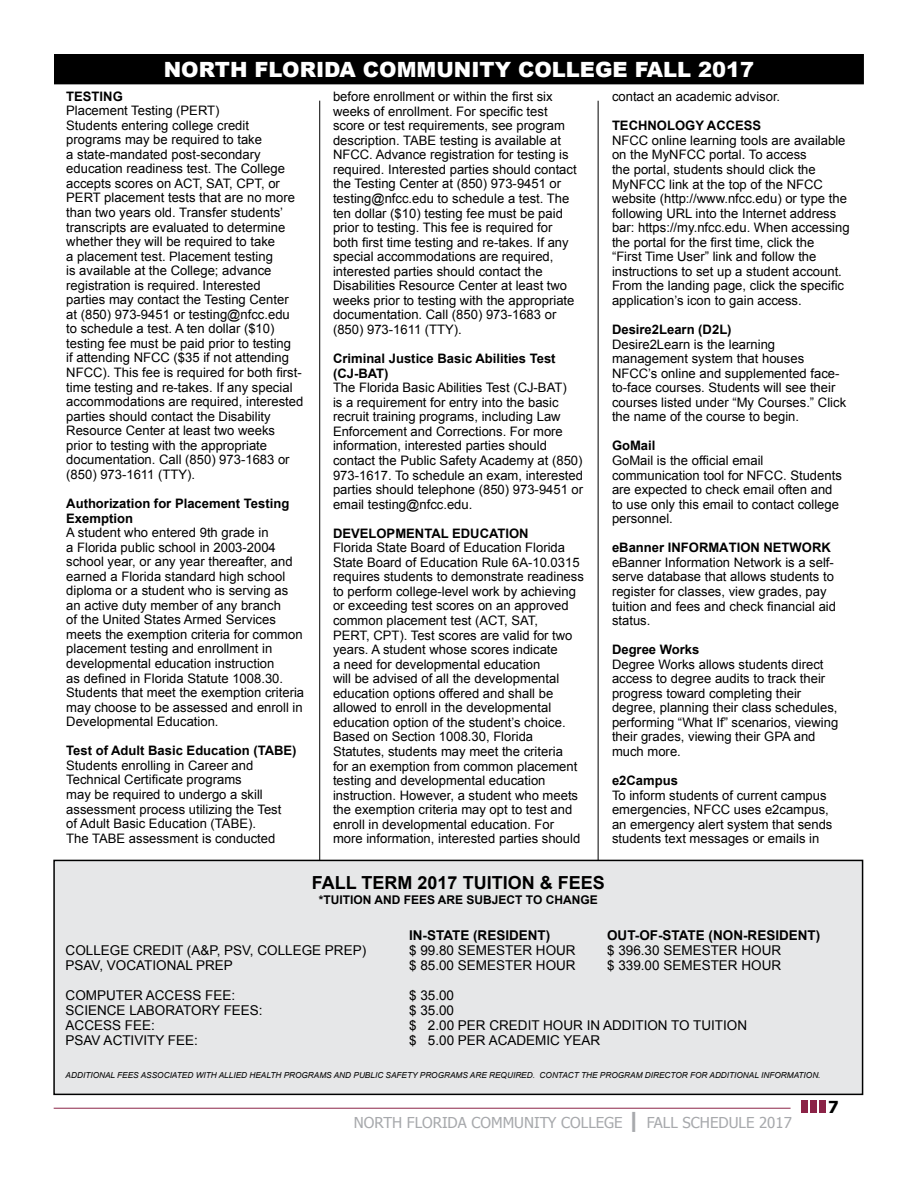
<style>
.page{position:relative;width:918px;height:1188px;background:#fff}
.page>*{position:absolute;margin:0;border:0;box-sizing:border-box;transform-origin:0 0}
.t1{font:900 21px "Arial";color:#fff}
.t2{font:700 18px "Arial";color:#000}
.t3{font:700 16.5px "Tahoma";color:#000}
.t4{font:15px "Tahoma";color:#a7a9ac}
.t5{font:13.5px "Arial";color:#000}
.t6{font:700 13.5px "Arial";color:#000}
.t7{font:13.05px/14.5px "Arial";color:#000}
.t8{font:700 13.05px/14.5px "Arial";color:#000}
.t9{font:700 12px "Arial";color:#000}
.t10{font:italic 8.25px "Arial";color:#000}
.s1{font-weight:700;font-size:21px}
</style>
<div class="page">
<div style="left:819px;top:1100px;width:7px;height:13px;background:#8b2347"></div>
<div style="left:810px;top:1100px;width:7px;height:13px;background:#8b2347"></div>
<div style="left:801px;top:1100px;width:7px;height:13px;background:#8b2347"></div>
<hr style="left:54px;top:1108px;width:737px;height:1px;background:#8b2347">
<hr style="left:598px;top:101px;width:1px;height:935px;background:#000">
<hr style="left:319px;top:101px;width:1px;height:923px;background:#000">
<div style="left:55px;top:55px;width:808px;height:29px;background:#000"></div>
<div style="left:54px;top:54px;width:810px;height:30px;border:2px solid #000"></div>
<div style="left:54px;top:860px;width:809px;height:234px;background:#e6e7e8"></div>
<div style="left:53px;top:860px;width:810px;height:235px;border:2px solid #000"></div>
<h1 class="t1" style="left:164px;top:54px;width:592px">NORTH FLORIDA COMMUNITY COLLEGE FALL 2017</h1>
<p class="t8" style="left:66px;top:89px;width:58px">TESTING</p>
<p class="t7" style="left:66px;top:103px;width:239px">Placement Testing (PERT)<br>Students entering college credit programs may be required to take<br>a state-mandated post-secondary education readiness test. The College accepts scores on ACT, SAT, CPT, or PERT placement tests that are no more than two years old. Transfer students’ transcripts are evaluated to determine whether they will be required to take<br>a placement test. Placement testing<br>is available at the College; advance registration is required. Interested<br>parties may contact the Testing Center<br>at (850) 973-9451 or testing@nfcc.edu to schedule a test. A ten dollar ($10) testing fee must be paid prior to testing<br>if attending NFCC ($35 if not attending NFCC). This fee is required for both first&shy;time testing and re-takes. If any special accommodations are required, interested parties should contact the Disability Resource Center at least two weeks prior to testing with the appropriate documentation. Call (850) 973-1683 or (850) 973-1611 (TTY).</p>
<p class="t8" style="left:66px;top:497px;width:225px">Authorization for Placement Testing<br>Exemption</p>
<p class="t7" style="left:66px;top:525px;width:239px">A student who entered 9th grade in<br>a Florida public school in 2003-2004 school year, or any year thereafter, and earned a Florida standard high school diploma or a student who is serving as an active duty member of any branch<br>of the United States Armed Services meets the exemption criteria for common placement testing and enrollment in developmental education instruction<br>as defined in Florida Statute 1008.30.<br>Students that meet the exemption criteria may choose to be assessed and enroll in Developmental Education.</p>
<p class="t8" style="left:66px;top:744px;width:232px">Test of Adult Basic Education (TABE)</p>
<p class="t7" style="left:66px;top:758px;width:217px">Students enrolling in Career and Technical Certificate programs<br>may be required to undergo a skill assessment process utilizing the Test of Adult Basic Education (TABE).<br>The TABE assessment is conducted</p>
<p class="t7" style="left:333px;top:89px;width:245px">before enrollment or within the first six weeks of enrollment. For specific test score or test requirements, see program description. TABE testing is available at NFCC. Advance registration for testing is required. Interested parties should contact the Testing Center at (850) 973-9451 or testing@nfcc.edu to schedule a test. The ten dollar ($10) testing fee must be paid prior to testing. This fee is required for both first time testing and re-takes. If any special accommodations are required, interested parties should contact the Disabilities Resource Center at least two weeks prior to testing with the appropriate documentation. Call (850) 973-1683 or (850) 973-1611 (TTY).</p>
<p class="t8" style="left:333px;top:352px;width:224px">Criminal Justice Basic Abilities Test (CJ-BAT)</p>
<p class="t7" style="left:333px;top:380px;width:252px">The Florida Basic Abilities Test (CJ-BAT)<br>is a requirement for entry into the basic recruit training programs, including Law Enforcement and Corrections. For more information, interested parties should contact the Public Safety Academy at (850)<br>973-1617. To schedule an exam, interested parties should telephone (850) 973-9451 or email testing@nfcc.edu.</p>
<p class="t8" style="left:333px;top:526px;width:197px">DEVELOPMENTAL EDUCATION</p>
<p class="t7" style="left:333px;top:541px;width:252px">Florida State Board of Education Florida State Board of Education Rule 6A-10.0315 requires students to demonstrate readiness to perform college-level work by achieving or exceeding test scores on an approved common placement test (ACT, SAT,<br>PERT, CPT). Test scores are valid for two years. A student whose scores indicate<br>a need for developmental education<br>will be advised of all the developmental education options offered and shall be allowed to enroll in the developmental education option of the student’s choice.<br>Based on Section 1008.30, Florida Statutes, students may meet the criteria<br>for an exemption from common placement testing and developmental education instruction. However, a student who meets the exemption criteria may opt to test and enroll in developmental education. For more information, interested parties should</p>
<p class="t7" style="left:612px;top:90px;width:170px">contact an academic advisor.</p>
<p class="t8" style="left:612px;top:119px;width:151px">TECHNOLOGY ACCESS</p>
<p class="t7" style="left:612px;top:133px;width:239px">NFCC online learning tools are available on the MyNFCC portal. To access<br>the portal, students should click the MyNFCC link at the top of the NFCC website (http://www.nfcc.edu) or type the following URL into the Internet address bar: https://my.nfcc.edu. When accessing the portal for the first time, click the<br>“First Time User” link and follow the instructions to set up a student account.<br>From the landing page, click the specific application’s icon to gain access.</p>
<p class="t8" style="left:612px;top:323px;width:121px">Desire2Learn (D2L)</p>
<p class="t7" style="left:612px;top:337px;width:236px">Desire2Learn is the learning management system that houses NFCC’s online and supplemented face&shy;to-face courses. Students will see their courses listed under “My Courses.” Click the name of the course to begin.</p>
<p class="t8" style="left:612px;top:439px;width:45px">GoMail</p>
<p class="t7" style="left:612px;top:453px;width:231px">GoMail is the official email communication tool for NFCC. Students are expected to check email often and to use only this email to contact college personnel.</p>
<p class="t8" style="left:612px;top:541px;width:220px">eBanner INFORMATION NETWORK</p>
<p class="t7" style="left:612px;top:555px;width:226px">eBanner Information Network is a self&shy;serve database that allows students to register for classes, view grades, pay tuition and fees and check financial aid status.</p>
<p class="t8" style="left:612px;top:643px;width:89px">Degree Works</p>
<p class="t7" style="left:612px;top:657px;width:228px">Degree Works allows students direct access to degree audits to track their progress toward completing their degree, planning their class schedules, performing “What If” scenarios, viewing their grades, viewing their GPA and much more.</p>
<p class="t8" style="left:612px;top:774px;width:67px">e2Campus</p>
<p class="t7" style="left:612px;top:788px;width:222px">To inform students of current campus emergencies, NFCC uses e2campus, an emergency alert system that sends students text messages or emails in</p>
<h2 class="t2" style="left:312px;top:871px;width:294px">FALL TERM 2017 TUITION &amp; FEES</h2>
<p class="t9" style="left:319px;top:892px;width:280px">*TUITION AND FEES ARE SUBJECT TO CHANGE</p>
<p class="t6" style="left:409px;top:927px;width:143px">IN-STATE (RESIDENT)</p>
<p class="t6" style="left:607px;top:927px;width:215px">OUT-OF-STATE (NON-RESIDENT)</p>
<p class="t5" style="left:66px;top:942px;width:302px">COLLEGE CREDIT (A&amp;P, PSV, COLLEGE PREP)</p>
<p class="t5" style="left:409px;top:942px;width:168px">$ 99.80 SEMESTER HOUR</p>
<p class="t5" style="left:607px;top:942px;width:176px">$ 396.30 SEMESTER HOUR</p>
<p class="t5" style="left:66px;top:957px;width:169px">PSAV, VOCATIONAL PREP</p>
<p class="t5" style="left:409px;top:957px;width:168px">$ 85.00 SEMESTER HOUR</p>
<p class="t5" style="left:607px;top:957px;width:176px">$ 339.00 SEMESTER HOUR</p>
<p class="t5" style="left:66px;top:987px;width:171px">COMPUTER ACCESS FEE:</p>
<p class="t5" style="left:409px;top:987px;width:47px">$ 35.00</p>
<p class="t5" style="left:66px;top:1002px;width:199px">SCIENCE LABORATORY FEES:</p>
<p class="t5" style="left:409px;top:1002px;width:47px">$ 35.00</p>
<p class="t5" style="left:66px;top:1017px;width:91px">ACCESS FEE:</p>
<p class="t5" style="left:409px;top:1017px;width:340px">$ 2.00 PER CREDIT HOUR IN ADDITION TO TUITION</p>
<p class="t5" style="left:66px;top:1032px;width:134px">PSAV ACTIVITY FEE:</p>
<p class="t5" style="left:409px;top:1032px;width:193px">$ 5.00 PER ACADEMIC YEAR</p>
<p class="t10" style="left:66px;top:1070px;width:756px">ADDITIONAL FEES ASSOCIATED WITH ALLIED HEALTH PROGRAMS AND PUBLIC SAFETY PROGRAMS ARE REQUIRED. CONTACT THE PROGRAM DIRECTOR FOR ADDITIONAL INFORMATION.</p>
<p class="t4" style="left:354px;top:1113px;width:440px">NORTH FLORIDA COMMUNITY COLLEGE <span class="s1">|</span> FALL SCHEDULE 2017</p>
<p class="t3" style="left:828px;top:1096px;width:12px">7</p>
</div>
